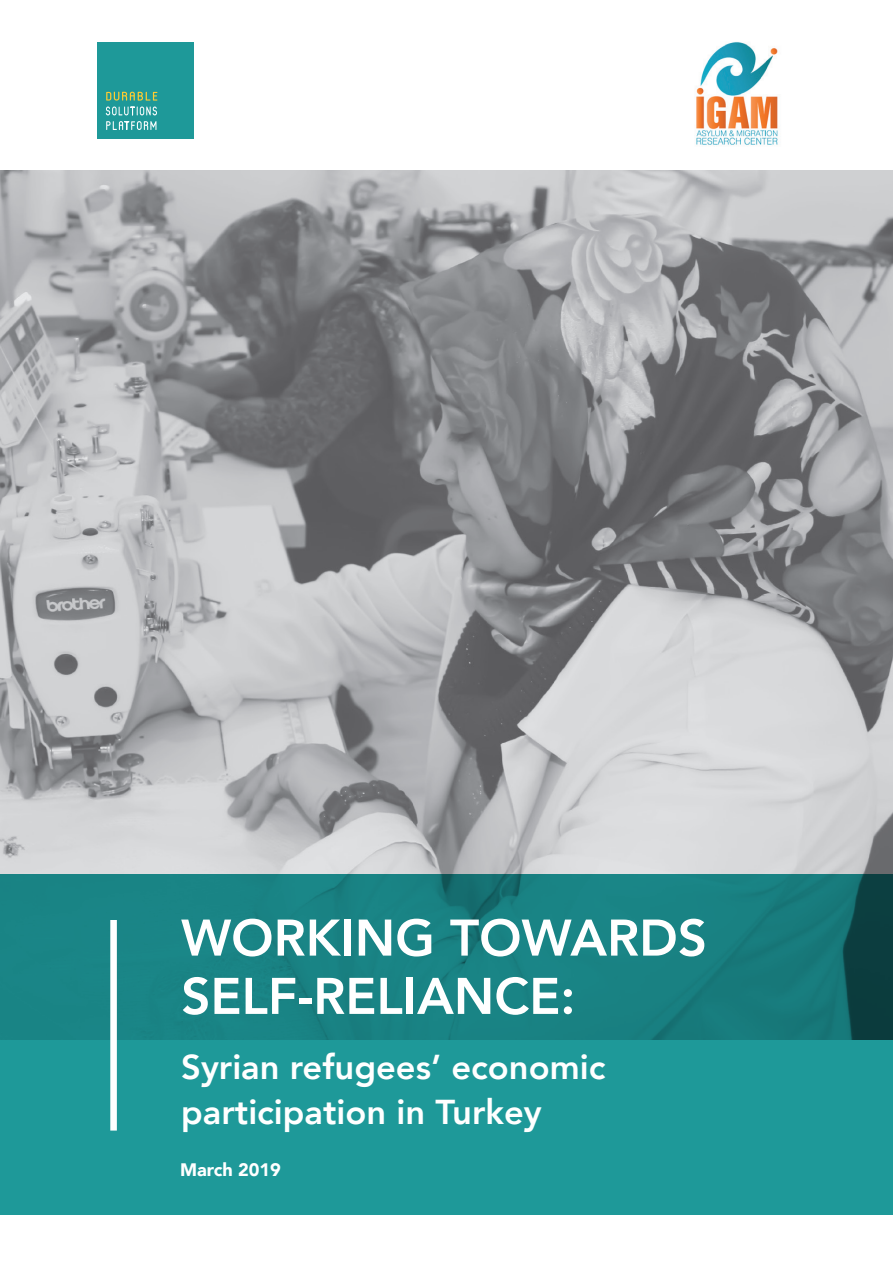
<style>
.page{position:relative;width:893px;height:1263px;background:#fff}
.page>*{position:absolute;margin:0;border:0;box-sizing:border-box;transform-origin:0 0}
.t1{font:800 50.85px/58.3px "Avenir";color:#fff}
.t2{font:800 34.5px/45.2px "Avenir";color:#fff}
.t3{font:900 18px "Avenir";color:#fff}
</style>
<div class="page">
<img style="left:0;top:170px;width:893px;height:704px">
<div style="left:97px;top:42px;width:97px;height:97px;background:#1e9999"></div>
<svg style="left:106px;top:92px;width:51px;height:9px"></svg>
<svg style="left:106px;top:107px;width:51px;height:8px"></svg>
<svg style="left:106px;top:121px;width:50px;height:9px"></svg>
<img style="left:696px;top:42px;width:82px;height:103px">
<svg style="left:0;top:874px;width:893px;height:340px;background:#1b8b8c"></svg>
<div style="left:110px;top:920px;width:7px;height:210px;background:#fff"></div>
<h1 class="t1" style="left:181px;top:909px;width:527px">WORKING TOWARDS<br>SELF-RELIANCE:</h1>
<p class="t2" style="left:181px;top:1044px;width:426px">Syrian refugees’ economic participation in Turkey</p>
<p class="t3" style="left:180px;top:1155px;width:102px">March 2019</p>
</div>
